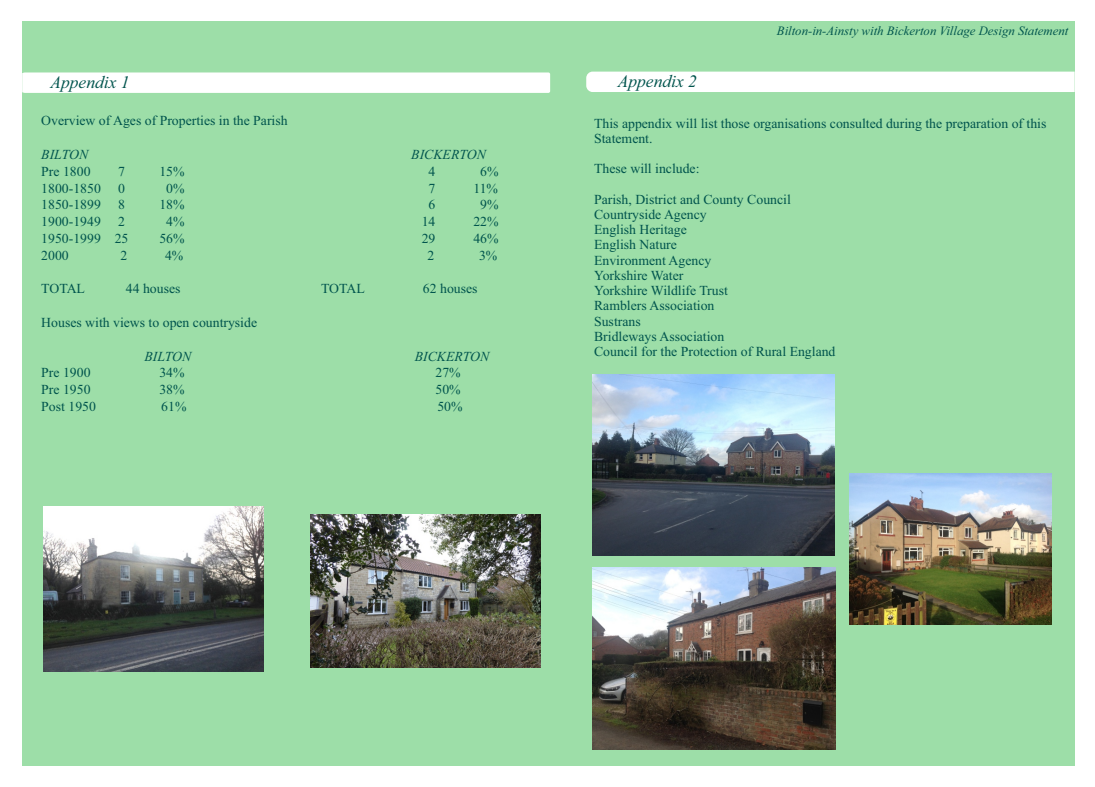
<style>
.page{position:relative;width:1095px;height:787px;background:#fff}
.page>*{position:absolute;margin:0;border:0;box-sizing:border-box;transform-origin:0 0}
.t1{font:italic 17.5px "Times New Roman";color:#00544d}
.t2{font:13.75px/15.2px "Times New Roman";color:#00544d}
.t3{font:italic 13.75px "Times New Roman";color:#00544d}
.t4{font:italic 12.75px "Times New Roman";color:#00544d}
</style>
<div class="page">
<div style="left:22px;top:21px;width:1053px;height:744px;background:#9ddea8"></div>
<svg style="left:22px;top:72px;width:528px;height:21px;background:#fcfefc"></svg>
<div style="left:586px;top:72px;width:489px;height:20px;background:#fff"></div>
<img style="left:43px;top:506px;width:221px;height:165px">
<img style="left:311px;top:514px;width:230px;height:153px">
<img style="left:592px;top:567px;width:243px;height:182px">
<img style="left:849px;top:474px;width:202px;height:151px">
<img style="left:592px;top:375px;width:243px;height:180px">
<h3 class="t1" style="left:50px;top:76px;width:81px">Appendix 1</h3>
<p class="t2" style="left:41px;top:114px;width:248px">Overview of Ages of Properties in the Parish</p>
<p class="t3" style="left:41px;top:149px;width:48px">BILTON</p>
<p class="t2" style="left:41px;top:165px;width:51px">Pre 1800</p>
<p class="t2" style="left:118px;top:165px;width:8px">7</p>
<p class="t2" style="left:159px;top:165px;width:27px">15%</p>
<p class="t2" style="left:41px;top:182px;width:61px">1800-1850</p>
<p class="t2" style="left:118px;top:182px;width:8px">0</p>
<p class="t2" style="left:166px;top:182px;width:20px">0%</p>
<p class="t2" style="left:41px;top:198px;width:61px">1850-1899</p>
<p class="t2" style="left:118px;top:198px;width:8px">8</p>
<p class="t2" style="left:159px;top:198px;width:27px">18%</p>
<p class="t2" style="left:41px;top:215px;width:61px">1900-1949</p>
<p class="t2" style="left:118px;top:215px;width:8px">2</p>
<p class="t2" style="left:166px;top:215px;width:20px">4%</p>
<p class="t2" style="left:41px;top:232px;width:89px">1950-1999 25</p>
<p class="t2" style="left:159px;top:232px;width:27px">56%</p>
<p class="t2" style="left:41px;top:249px;width:29px">2000</p>
<p class="t2" style="left:120px;top:249px;width:8px">2</p>
<p class="t2" style="left:165px;top:249px;width:20px">4%</p>
<p class="t2" style="left:41px;top:282px;width:45px">TOTAL</p>
<p class="t2" style="left:126px;top:282px;width:56px">44 houses</p>
<p class="t2" style="left:321px;top:282px;width:45px">TOTAL</p>
<p class="t2" style="left:41px;top:316px;width:217px">Houses with views to open countryside</p>
<p class="t3" style="left:144px;top:351px;width:48px">BILTON</p>
<p class="t2" style="left:41px;top:366px;width:51px">Pre 1900</p>
<p class="t2" style="left:159px;top:366px;width:27px">34%</p>
<p class="t2" style="left:41px;top:383px;width:51px">Pre 1950</p>
<p class="t2" style="left:159px;top:383px;width:27px">38%</p>
<p class="t2" style="left:41px;top:400px;width:56px">Post 1950</p>
<p class="t2" style="left:161px;top:400px;width:27px">61%</p>
<p class="t3" style="left:411px;top:149px;width:76px">BICKERTON</p>
<p class="t2" style="left:429px;top:165px;width:8px">4</p>
<p class="t2" style="left:480px;top:165px;width:20px">6%</p>
<p class="t2" style="left:429px;top:182px;width:8px">7</p>
<p class="t2" style="left:473px;top:182px;width:26px">11%</p>
<p class="t2" style="left:429px;top:198px;width:8px">6</p>
<p class="t2" style="left:480px;top:198px;width:20px">9%</p>
<p class="t2" style="left:422px;top:215px;width:15px">14</p>
<p class="t2" style="left:473px;top:215px;width:27px">22%</p>
<p class="t2" style="left:422px;top:232px;width:15px">29</p>
<p class="t2" style="left:473px;top:232px;width:27px">46%</p>
<p class="t2" style="left:427px;top:249px;width:8px">2</p>
<p class="t2" style="left:479px;top:249px;width:20px">3%</p>
<p class="t2" style="left:423px;top:282px;width:56px">62 houses</p>
<p class="t3" style="left:415px;top:351px;width:76px">BICKERTON</p>
<p class="t2" style="left:435px;top:366px;width:27px">27%</p>
<p class="t2" style="left:435px;top:383px;width:27px">50%</p>
<p class="t2" style="left:437px;top:400px;width:27px">50%</p>
<p class="t1" style="left:618px;top:75px;width:81px">Appendix 2</p>
<p class="t4" style="left:777px;top:26px;width:293px">Bilton-in-Ainsty with Bickerton Village Design Statement</p>
<p class="t2" style="left:594px;top:117px;width:454px">This appendix will list those organisations consulted during the preparation of this<br>Statement.</p>
<p class="t2" style="left:594px;top:162px;width:107px">These will include:</p>
<p class="t2" style="left:594px;top:193px;width:243px">Parish, District and County Council<br>Countryside Agency<br>English Heritage<br>English Nature<br>Environment Agency<br>Yorkshire Water<br>Yorkshire Wildlife Trust<br>Ramblers Association<br>Sustrans<br>Bridleways Association<br>Council for the Protection of Rural England</p>
</div>
